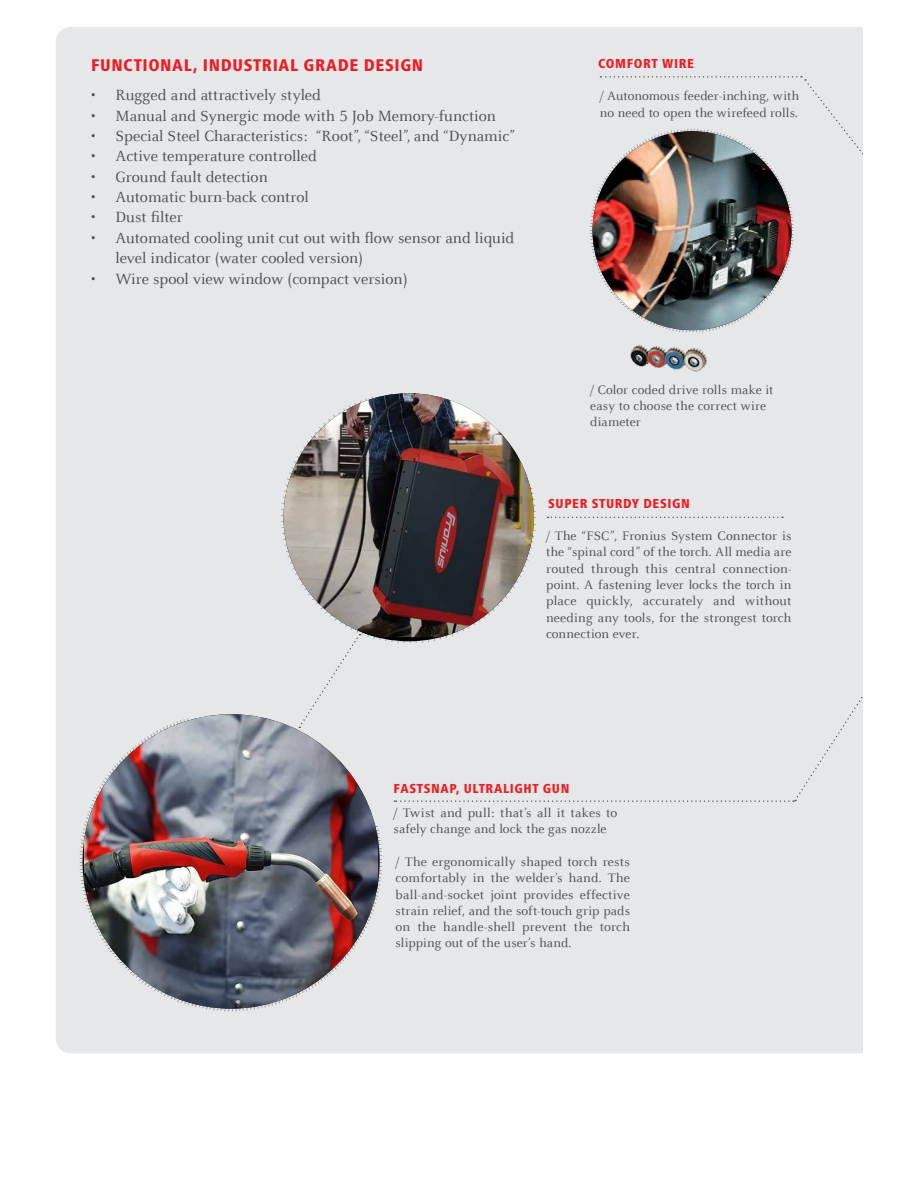
<style>
.page{position:relative;width:918px;height:1188px;background:#fff}
.page>*{position:absolute;margin:0;border:0;box-sizing:border-box;transform-origin:0 0}
.t1{font:800 condensed 17.7px "Frutiger Next LTW1 G";letter-spacing:.035em;color:#ed1d24}
.t2{font:16.35px/20.4px "Celeste Offc Pro";color:#4d4d4f}
.t3{font:13.65px/16.4px "Celeste Offc Pro";letter-spacing:.01em;color:#4d4d4f}
.t4{font:800 condensed 13.65px "Frutiger Next LTW1 G";letter-spacing:.045em;color:#ed1d24}
.s1{font-family:"Frutiger Next LTW1 G";font-weight:800;font-stretch:condensed;color:#ed1d24}
</style>
<div class="page">
<div style="left:56px;top:27px;width:806px;height:1026px;background:#e6e7e8"></div>
<div style="left:791px;top:73px;width:71px;height:323px;background:#e6e7e8"></div>
<img style="left:630px;top:345px;width:78px;height:27px">
<svg style="left:80px;top:396px;width:782px;height:615px;background:#c8c6c8"></svg>
<img style="left:590px;top:76px;width:272px;height:256px">
<p class="t1" style="left:91px;top:55px;width:334px">FUNCTIONAL, INDUSTRIAL GRADE DESIGN</p>
<p class="t2" style="left:91px;top:85px;width:231px">• Rugged and attractively styled</p>
<p class="t2" style="left:91px;top:105px;width:406px">• Manual and Synergic mode with 5 Job Memory-function</p>
<p class="t2" style="left:91px;top:125px;width:425px">• Special Steel Characteristics: “Root”, “Steel”, and “Dynamic”</p>
<p class="t2" style="left:91px;top:146px;width:227px">• Active temperature controlled</p>
<p class="t2" style="left:91px;top:166px;width:178px">• Ground fault detection</p>
<p class="t2" style="left:91px;top:187px;width:219px">• Automatic burn-back control</p>
<p class="t2" style="left:91px;top:207px;width:93px">• Dust filter</p>
<p class="t2" style="left:115px;top:227px;width:400px;text-indent:-24px">• Automated cooling unit cut out with flow sensor and liquid level indicator (water cooled version)</p>
<p class="t2" style="left:91px;top:268px;width:318px">• Wire spool view window (compact version)</p>
<p class="t4" style="left:598px;top:56px;width:97px">COMFORT WIRE</p>
<p class="t3" style="left:600px;top:88px;width:201px">/ Autonomous feeder-inching, with no need to open the wirefeed rolls.</p>
<p class="t3" style="left:590px;top:381px;width:185px">/ Color coded drive rolls make it easy to choose the correct wire diameter</p>
<p class="t4" style="left:548px;top:495px;width:143px">SUPER STURDY DESIGN</p>
<p class="t3" style="left:546px;top:528px;width:247px;text-align:justify">/ The “FSC”, Fronius System Connector is the “spinal cord” of the torch. All media are routed through this central connection&shy;point. A fastening lever locks the torch in place quickly, accurately and without needing any tools, for the strongest torch connection ever.</p>
<p class="t3" style="left:394px;top:776px;width:225px;line-height:24.5px"><span class="s1">FASTSNAP, ULTRALIGHT GUN<br></span>/ Twist and pull: that’s all it takes to</p>
<p class="t3" style="left:394px;top:821px;width:215px">safely change and lock the gas nozzle</p>
<p class="t3" style="left:396px;top:853px;width:236px;text-align:justify">/ The ergonomically shaped torch rests comfortably in the welder’s hand. The ball-and-socket joint provides effective strain relief, and the soft-touch grip pads on the handle-shell prevent the torch slipping out of the user’s hand.</p>
</div>
